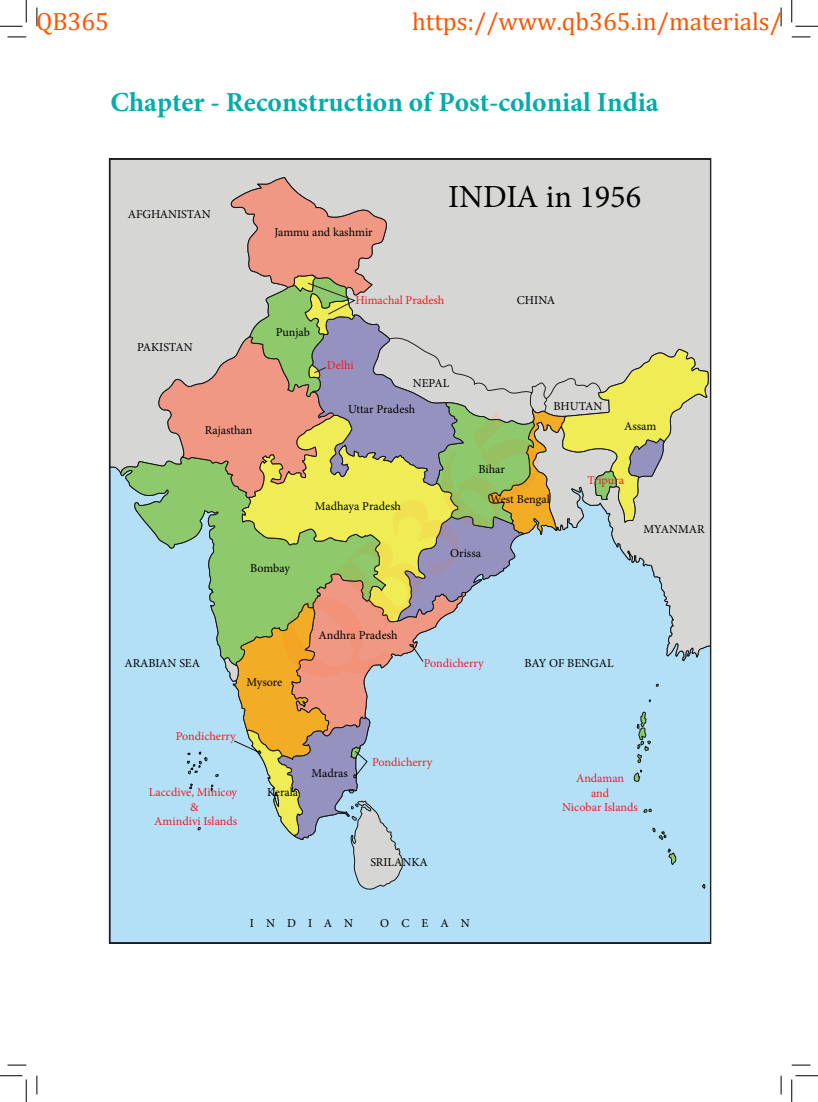
<style>
.page{position:relative;width:818px;height:1102px;background:#fff}
.page>*{position:absolute;margin:0;border:0;box-sizing:border-box;transform-origin:0 0}
.t1{font:32.25px "Minion Pro";color:#000001}
.t2{font:700 27.5px "Minion Pro";color:#00aea7}
.t3{font:25px "Cambria";color:#ff5400}
.t4{font:12.12px "Minion Pro";color:#000001}
.t5{font:12.12px/14.5px "Minion Pro";color:#ee1d23;text-align:center}
</style>
<div class="page">
<div style="left:111px;top:667px;width:598px;height:274px;background:#b3e0f7"></div>
<svg style="left:111px;top:160px;width:598px;height:507px;background:#d3d7d7"></svg>
<svg style="left:120px;top:456px;width:38px;height:212px;background:#aad7db"></svg>
<svg style="left:158px;top:177px;width:551px;height:713px;background:#c0ccbd"></svg>
<svg style="left:307px;top:282px;width:295px;height:130px;background:#c3c4c3"></svg>
<svg style="left:8px;top:36px;width:18px;height:2px"></svg>
<svg style="left:792px;top:36px;width:18px;height:2px"></svg>
<svg style="left:8px;top:1064px;width:18px;height:1px"></svg>
<svg style="left:792px;top:1064px;width:18px;height:1px"></svg>
<svg style="left:36px;top:7px;width:2px;height:19px"></svg>
<svg style="left:36px;top:1075px;width:2px;height:19px"></svg>
<svg style="left:780px;top:7px;width:2px;height:19px"></svg>
<svg style="left:780px;top:1075px;width:2px;height:19px"></svg>
<svg style="left:0;top:0;width:27px;height:27px"></svg>
<svg style="left:0;top:1075px;width:27px;height:26px"></svg>
<svg style="left:791px;top:0;width:27px;height:27px"></svg>
<svg style="left:791px;top:1075px;width:27px;height:26px"></svg>
<div style="left:10px;top:544px;width:14px;height:14px;border:2px solid #fff;border-radius:50%"></div>
<h3 class="t3" style="left:36px;top:7px;width:75px">QB365</h3>
<h3 class="t3" style="left:412px;top:7px;width:371px">https://www.qb365.in/materials/</h3>
<h2 class="t2" style="left:110px;top:83px;width:550px">Chapter - Reconstruction of Post-colonial India</h2>
<p class="t4" style="left:128px;top:206px;width:85px">AFGHANISTAN</p>
<p class="t4" style="left:274px;top:224px;width:100px">Jammu and kashmir</p>
<p class="t1" style="left:448px;top:175px;width:195px">INDIA in 1956</p>
<p class="t4" style="left:137px;top:339px;width:57px">PAKISTAN</p>
<p class="t4" style="left:205px;top:421px;width:49px">Rajasthan</p>
<p class="t4" style="left:276px;top:324px;width:36px">Punjab</p>
<p class="t5" style="left:355px;top:293px;width:90px">Himachal Pradesh</p>
<p class="t5" style="left:327px;top:358px;width:28px">Delhi</p>
<p class="t4" style="left:413px;top:374px;width:38px">NEPAL</p>
<p class="t4" style="left:348px;top:401px;width:68px">Uttar Pradesh</p>
<p class="t4" style="left:315px;top:497px;width:88px">Madhaya Pradesh</p>
<p class="t4" style="left:517px;top:292px;width:40px">CHINA</p>
<p class="t4" style="left:478px;top:460px;width:28px">Bihar</p>
<p class="t4" style="left:553px;top:398px;width:51px">BHUTAN</p>
<p class="t4" style="left:624px;top:418px;width:34px">Assam</p>
<p class="t5" style="left:587px;top:472px;width:38px">Tripura</p>
<p class="t4" style="left:490px;top:491px;width:61px">West Bengal</p>
<p class="t4" style="left:643px;top:520px;width:63px">MYANMAR</p>
<p class="t4" style="left:450px;top:545px;width:32px">Orissa</p>
<p class="t4" style="left:250px;top:560px;width:41px">Bombay</p>
<p class="t4" style="left:318px;top:627px;width:81px">Andhra Pradesh</p>
<p class="t5" style="left:424px;top:656px;width:62px">Pondicherry</p>
<p class="t4" style="left:124px;top:655px;width:77px">ARABIAN SEA</p>
<p class="t4" style="left:525px;top:655px;width:90px">BAY OF BENGAL</p>
<p class="t4" style="left:246px;top:674px;width:37px">Mysore</p>
<p class="t5" style="left:176px;top:728px;width:62px">Pondicherry</p>
<p class="t5" style="left:149px;top:785px;width:90px">Laccdive, Minicoy &amp;<br>Amindivi Islands</p>
<p class="t4" style="left:267px;top:784px;width:33px">Kerala</p>
<p class="t4" style="left:311px;top:764px;width:38px">Madras</p>
<p class="t5" style="left:372px;top:755px;width:62px">Pondicherry</p>
<p class="t4" style="left:370px;top:854px;width:59px">SRILANKA</p>
<p class="t4" style="left:250px;top:914px;width:105px">INDIAN</p>
<p class="t4" style="left:380px;top:914px;width:91px">OCEAN</p>
<p class="t5" style="left:562px;top:771px;width:77px">Andaman<br>and<br>Nicobar Islands</p>
</div>
